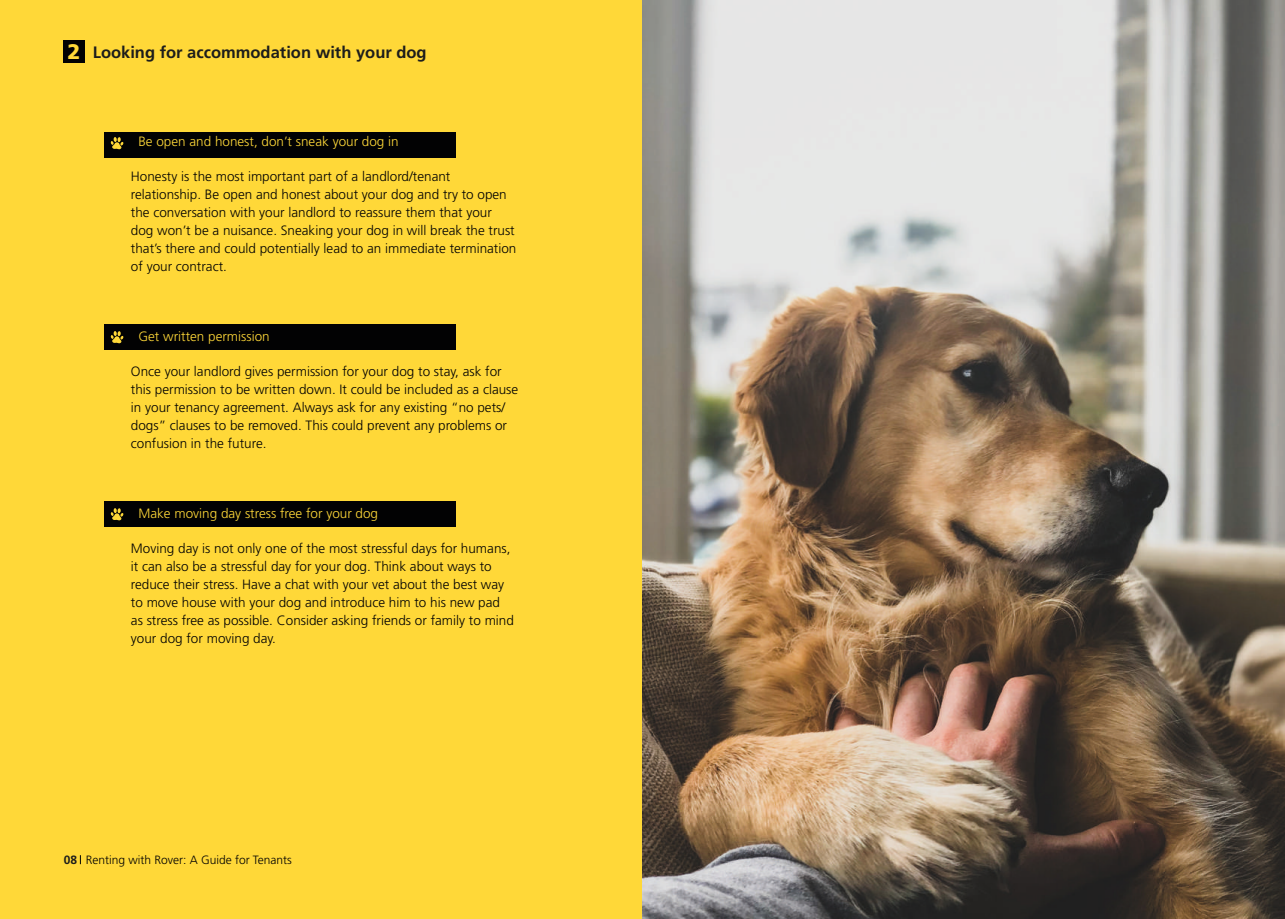
<style>
.page{position:relative;width:1285px;height:919px;background:#fff}
.page>*{position:absolute;margin:0;border:0;box-sizing:border-box;transform-origin:0 0}
.t1{font:700 16.5px "Frutiger LT Std";color:#1d1d1b}
.t2{font:300 13.5px/18px "Frutiger LT Std";color:#020203}
.t3{font:300 13.5px "Frutiger LT Std";color:#ffd838}
.t4{font:300 12px "Frutiger LT Std";color:#020203}
.s1{font-weight:900;font-size:21px;color:#ffd838}
.s2{font-weight:700;color:#1d1d1b}
</style>
<div class="page">
<div style="left:0;top:0;width:642px;height:918px;background:#ffd838"></div>
<div style="left:63px;top:40px;width:22px;height:23px;background:#020203"></div>
<div style="left:104px;top:132px;width:352px;height:25px;background:#020203"></div>
<div style="left:104px;top:501px;width:352px;height:26px;background:#020203"></div>
<div style="left:104px;top:324px;width:352px;height:26px;background:#020203"></div>
<img style="left:642px;top:0;width:642px;height:918px">
<svg style="left:111px;top:137px;width:12px;height:12px"></svg>
<svg style="left:111px;top:508px;width:12px;height:12px"></svg>
<svg style="left:111px;top:331px;width:12px;height:12px"></svg>
<p class="t1" style="left:67px;top:42px;width:361px"><span class="s1">2</span> Looking for accommodation with your dog</p>
<p class="t3" style="left:138px;top:134px;width:262px">Be open and honest, don’t sneak your dog in</p>
<p class="t2" style="left:131px;top:167px;width:387px">Honesty is the most important part of a landlord/tenant relationship. Be open and honest about your dog and try to open the conversation with your landlord to reassure them that your dog won’t be a nuisance. Sneaking your dog in will break the trust that’s there and could potentially lead to an immediate termination of your contract.</p>
<p class="t3" style="left:138px;top:329px;width:133px">Get written permission</p>
<p class="t2" style="left:131px;top:362px;width:389px">Once your landlord gives permission for your dog to stay, ask for this permission to be written down. It could be included as a clause in your tenancy agreement. Always ask for any existing “no pets/ dogs” clauses to be removed. This could prevent any problems or confusion in the future.</p>
<p class="t3" style="left:138px;top:506px;width:241px">Make moving day stress free for your dog</p>
<p class="t2" style="left:131px;top:539px;width:384px">Moving day is not only one of the most stressful days for humans, it can also be a stressful day for your dog. Think about ways to reduce their stress. Have a chat with your vet about the best way to move house with your dog and introduce him to his new pad as stress free as possible. Consider asking friends or family to mind your dog for moving day.</p>
<p class="t4" style="left:64px;top:853px;width:229px"><span class="s2">08</span> Renting with Rover: A Guide for Tenants</p>
</div>
